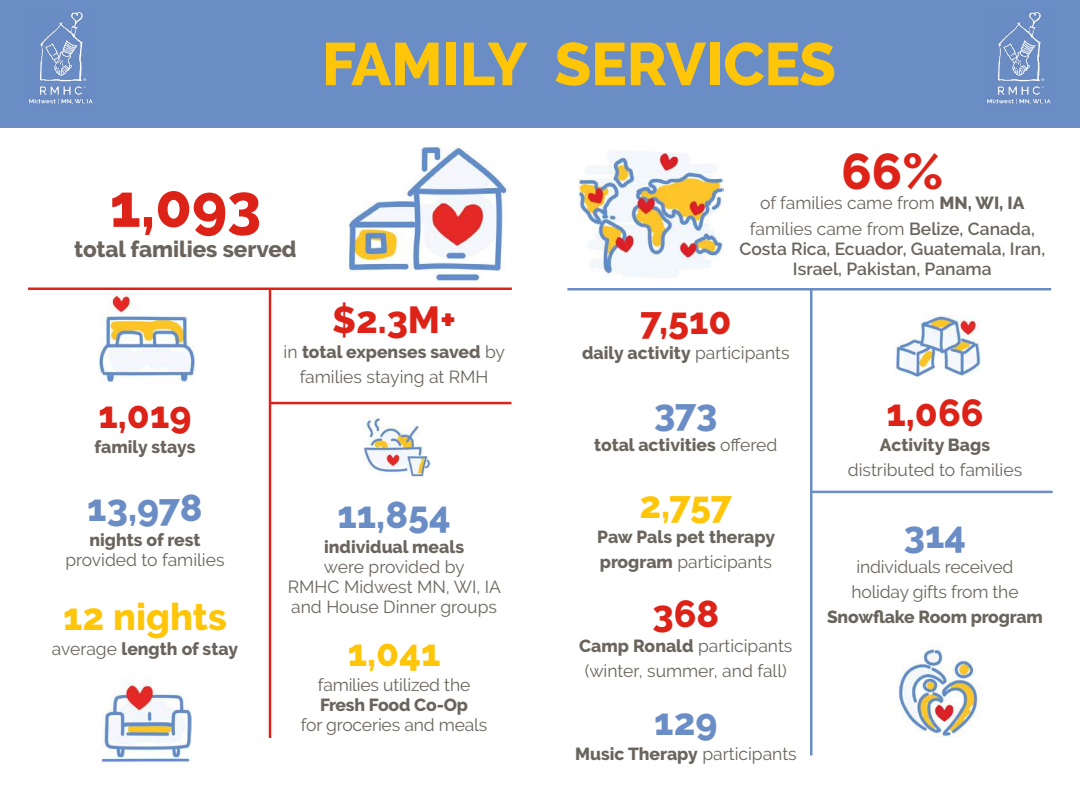
<style>
.page{position:relative;width:1080px;height:810px;background:#fff}
.page>*{position:absolute;margin:0;border:0;box-sizing:border-box;transform-origin:0 0}
.t1{font:800 60px "Raleway";letter-spacing:-.005em;color:#fec509}
.t2{font:800 60px "Raleway";color:#dd2218}
.t3{font:800 50px "Raleway";color:#dd2218}
.t4{font:800 37.5px "Raleway";color:#dd2218}
.t5{font:800 37.5px "Raleway";color:#6b8dc6}
.t6{font:800 37.5px "Raleway";color:#fec509}
.t7{font:800 22.5px "Raleway";color:#6a645d}
.t8{font:17.5px/25px "Raleway";color:#6a645d;text-align:center}
.t9{font:800 17.5px/25px "Raleway";color:#6a645d}
.t10{font:600 17.5px/20px "Raleway";color:#6a645d;text-align:center}
.s1{font-weight:400}
.s2{font-weight:800}
</style>
<div class="page">
<div style="left:0;top:0;width:1080px;height:128px;background:#6b8dc6"></div>
<img style="left:346px;top:146px;width:165px;height:136px">
<hr style="left:28px;top:287px;width:484px;height:3px;background:#dd2218">
<img style="left:28px;top:12px;width:65px;height:93px">
<img style="left:579px;top:151px;width:144px;height:127px">
<img style="left:98px;top:293px;width:98px;height:90px">
<img style="left:364px;top:416px;width:66px;height:61px">
<img style="left:987px;top:12px;width:64px;height:93px">
<hr style="left:269px;top:289px;width:2px;height:449px;background:#dd2218">
<hr style="left:567px;top:288px;width:484px;height:2px;background:#6b8dc6">
<hr style="left:269px;top:402px;width:242px;height:2px;background:#dd2218">
<hr style="left:810px;top:289px;width:3px;height:466px;background:#6b8dc6">
<img style="left:895px;top:316px;width:86px;height:61px">
<img style="left:898px;top:647px;width:84px;height:90px">
<hr style="left:811px;top:491px;width:242px;height:2px;background:#6b8dc6">
<img style="left:102px;top:678px;width:90px;height:86px">
<h1 class="t1" style="left:322px;top:36px;width:207px">FAMILY</h1>
<h1 class="t2" style="left:110px;top:178px;width:153px">1,093</h1>
<p class="t7" style="left:74px;top:239px;width:224px">total families served</p>
<h3 class="t4" style="left:98px;top:398px;width:95px">1,019</h3>
<p class="t9" style="left:95px;top:436px;width:102px">family stays</p>
<h3 class="t5" style="left:87px;top:490px;width:117px">13,978</h3>
<p class="t9" style="left:89px;top:528px;width:112px">nights of rest</p>
<p class="t8" style="left:65px;top:547px;width:161px">provided to families</p>
<h3 class="t6" style="left:63px;top:599px;width:165px">12 nights</h3>
<p class="t9" style="left:52px;top:637px;width:188px"><span class="s1">average</span> length of stay</p>
<h3 class="t4" style="left:332px;top:303px;width:125px">$2.3M+</h3>
<p class="t8" style="left:284px;top:341px;width:223px">in <span class="s2">total expenses saved</span> by families staying at RMH</p>
<h3 class="t5" style="left:337px;top:498px;width:115px">11,854</h3>
<p class="t9" style="left:324px;top:536px;width:141px">individual meals</p>
<p class="t8" style="left:288px;top:557px;width:215px;line-height:20px">were provided by<br>RMHC Midwest MN, WI, IA and House Dinner groups</p>
<h3 class="t6" style="left:348px;top:635px;width:94px">1,041</h3>
<p class="t8" style="left:318px;top:674px;width:154px">families utilized the</p>
<p class="t9" style="left:320px;top:693px;width:150px">Fresh Food Co-Op</p>
<p class="t8" style="left:301px;top:714px;width:188px">for groceries and meals</p>
<h1 class="t1" style="left:554px;top:36px;width:283px">SERVICES</h1>
<h2 class="t3" style="left:842px;top:148px;width:103px">66%</h2>
<p class="t10" style="left:739px;top:220px;width:307px"><span class="s1">families came from</span> Belize, Canada,<br>Costa Rica, Ecuador, Guatemala, Iran,<br>Israel, Pakistan, Panama</p>
<p class="t8" style="left:760px;top:192px;width:266px">of families came from <span class="s2">MN, WI, IA</span></p>
<h3 class="t4" style="left:640px;top:304px;width:93px">7,510</h3>
<p class="t9" style="left:582px;top:342px;width:209px">daily activity <span class="s1">participants</span></p>
<h3 class="t5" style="left:654px;top:395px;width:65px">373</h3>
<p class="t9" style="left:594px;top:433px;width:185px">total activities <span class="s1">offered</span></p>
<h3 class="t6" style="left:640px;top:487px;width:94px">2,757</h3>
<p class="t9" style="left:597px;top:525px;width:179px">Paw Pals pet therapy program <span class="s1">participants</span></p>
<h3 class="t4" style="left:652px;top:596px;width:68px">368</h3>
<p class="t8" style="left:579px;top:635px;width:215px"><span class="s2">Camp Ronald</span> participants (winter, summer, and fall)</p>
<h3 class="t5" style="left:654px;top:705px;width:65px">129</h3>
<p class="t9" style="left:575px;top:743px;width:223px">Music Therapy <span class="s1">participants</span></p>
<h3 class="t4" style="left:886px;top:395px;width:99px">1,066</h3>
<p class="t9" style="left:880px;top:433px;width:112px">Activity Bags</p>
<p class="t8" style="left:848px;top:459px;width:176px">distributed to families</p>
<h3 class="t5" style="left:904px;top:518px;width:64px">314</h3>
<p class="t8" style="left:851px;top:555px;width:169px;text-align:left">individuals received holiday gifts from the</p>
<p class="t9" style="left:827px;top:605px;width:217px">Snowflake Room program</p>
</div>
